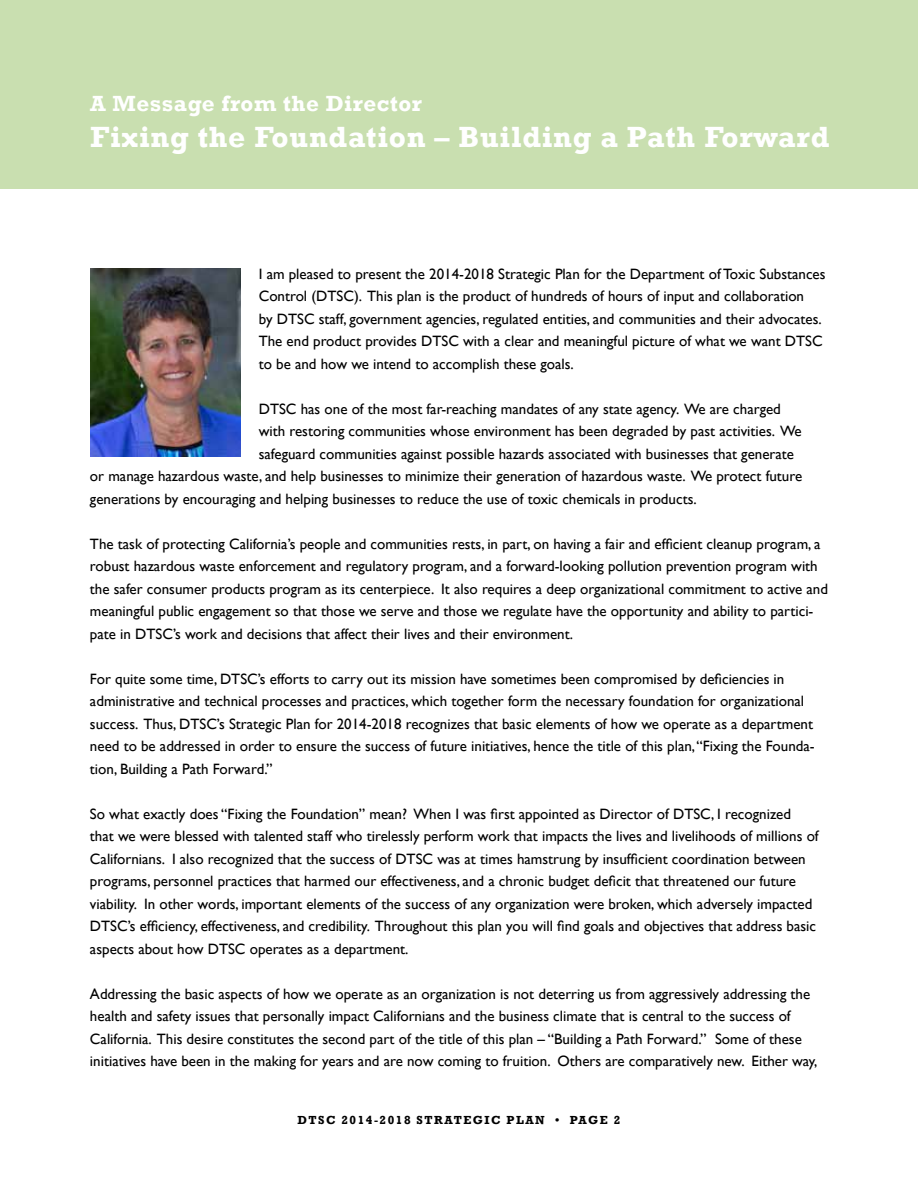
<style>
.page{position:relative;width:918px;height:1188px;background:#fff}
.page>*{position:absolute;margin:0;border:0;box-sizing:border-box;transform-origin:0 0}
.t1{font:700 30px "Rockwell";letter-spacing:.025em;color:#fff}
.t2{font:700 22.5px "Rockwell";letter-spacing:.025em;color:#fff}
.t3{font:15px/22.5px "Gill Sans";color:#000}
.t4{font:700 12px "Rockwell";letter-spacing:.125em;color:#000}
</style>
<div class="page">
<div style="left:0;top:0;width:918px;height:188px;background:#c9dfb0"></div>
<img style="left:90px;top:268px;width:151px;height:189px">
<h2 class="t2" style="left:90px;top:90px;width:334px">A Message from the Director</h2>
<h1 class="t1" style="left:90px;top:119px;width:741px">Fixing the Foundation – Building a Path Forward</h1>
<p class="t3" style="left:259px;top:263px;width:568px">I am pleased to present the 2014-2018 Strategic Plan for the Department of Toxic Substances Control (DTSC). This plan is the product of hundreds of hours of input and collaboration<br>by DTSC staff, government agencies, regulated entities, and communities and their advocates.<br>The end product provides DTSC with a clear and meaningful picture of what we want DTSC to be and how we intend to accomplish these goals.</p>
<p class="t3" style="left:259px;top:398px;width:524px">DTSC has one of the most far-reaching mandates of any state agency. We are charged</p>
<p class="t3" style="left:259px;top:420px;width:544px">with restoring communities whose environment has been degraded by past activities. We</p>
<p class="t3" style="left:259px;top:443px;width:537px">safeguard communities against possible hazards associated with businesses that generate</p>
<p class="t3" style="left:90px;top:465px;width:714px">or manage hazardous waste, and help businesses to minimize their generation of hazardous waste. We protect future</p>
<p class="t3" style="left:90px;top:488px;width:607px">generations by encouraging and helping businesses to reduce the use of toxic chemicals in products.</p>
<p class="t3" style="left:90px;top:533px;width:739px">The task of protecting California’s people and communities rests, in part, on having a fair and efficient cleanup program, a robust hazardous waste enforcement and regulatory program, and a forward-looking pollution prevention program with the safer consumer products program as its centerpiece. It also requires a deep organizational commitment to active and meaningful public engagement so that those we serve and those we regulate have the opportunity and ability to partici&shy;pate in DTSC’s work and decisions that affect their lives and their environment.</p>
<p class="t3" style="left:90px;top:668px;width:726px">For quite some time, DTSC’s efforts to carry out its mission have sometimes been compromised by deficiencies in administrative and technical processes and practices, which together form the necessary foundation for organizational success. Thus, DTSC’s Strategic Plan for 2014-2018 recognizes that basic elements of how we operate as a department need to be addressed in order to ensure the success of future initiatives, hence the title of this plan, “Fixing the Founda&shy;tion, Building a Path Forward.”</p>
<p class="t3" style="left:90px;top:803px;width:730px">So what exactly does “Fixing the Foundation” mean? When I was first appointed as Director of DTSC, I recognized that we were blessed with talented staff who tirelessly perform work that impacts the lives and livelihoods of millions of Californians. I also recognized that the success of DTSC was at times hamstrung by insufficient coordination between programs, personnel practices that harmed our effectiveness, and a chronic budget deficit that threatened our future viability. In other words, important elements of the success of any organization were broken, which adversely impacted DTSC’s efficiency, effectiveness, and credibility. Throughout this plan you will find goals and objectives that address basic aspects about how DTSC operates as a department.</p>
<p class="t3" style="left:90px;top:983px;width:729px">Addressing the basic aspects of how we operate as an organization is not deterring us from aggressively addressing the health and safety issues that personally impact Californians and the business climate that is central to the success of California. This desire constitutes the second part of the title of this plan – “Building a Path Forward.” Some of these initiatives have been in the making for years and are now coming to fruition. Others are comparatively new. Either way,</p>
<p class="t4" style="left:298px;top:1113px;width:324px">DTSC 2014-2018 Strategic Plan • Page 2</p>
</div>
